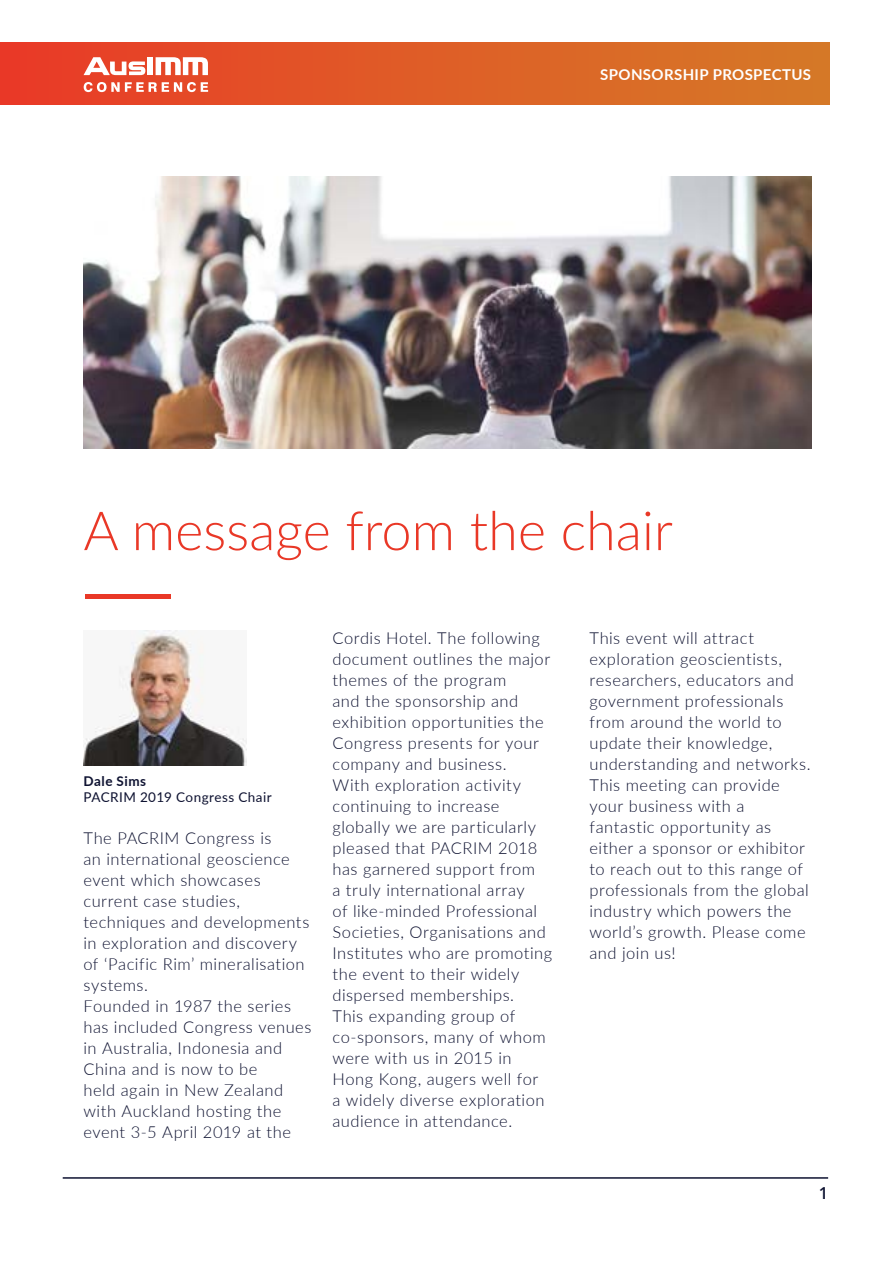
<style>
.page{position:relative;width:893px;height:1263px;background:#fff}
.page>*{position:absolute;margin:0;border:0;box-sizing:border-box;transform-origin:0 0}
.t1{font:300 54px "Lato";color:#e93827}
.t2{font:700 54px "Lato";color:#e93827}
.t3{font:300 16.5px/21px "Lato";letter-spacing:.03em;color:#0e1231}
.t4{font:600 16.5px "Open Sans";color:#0e1231}
.t5{font:700 15px "Lato";letter-spacing:.025em;color:#fff}
.t6{font:13.5px "Lato";letter-spacing:.035em;color:#0e1231}
.t7{font:700 13.5px "Lato";letter-spacing:.035em;color:#0e1231}
</style>
<div class="page">
<img style="left:83px;top:176px;width:728px;height:272px">
<img style="left:83px;top:631px;width:164px;height:134px">
<div style="left:0;top:43px;width:829px;height:61px;background:linear-gradient(to right,#e93b27,#d57b27)"></div>
<svg style="left:156px;top:57px;width:52px;height:18px"></svg>
<div style="left:148px;top:57px;width:5px;height:18px;background:#fff"></div>
<svg style="left:84px;top:57px;width:61px;height:18px"></svg>
<svg style="left:84px;top:82px;width:124px;height:10px"></svg>
<hr style="left:63px;top:1177px;width:765px;height:2px;background:#0e1231">
<p class="t5" style="left:600px;top:64px;width:212px">SPONSORSHIP PROSPECTUS</p>
<h1 class="t1" style="left:83px;top:493px;width:591px">A message from the chair</h1>
<h1 class="t2" style="left:83px;top:531px;width:90px">____</h1>
<p class="t7" style="left:84px;top:771px;width:64px">Dale Sims</p>
<p class="t6" style="left:84px;top:787px;width:190px">PACRIM 2019 Congress Chair</p>
<p class="t3" style="left:83px;top:827px;width:230px">The PACRIM Congress is<br>an international geoscience event which showcases current case studies, techniques and developments in exploration and discovery of ‘Pacific Rim’ mineralisation systems.<br>Founded in 1987 the series has included Congress venues in Australia, Indonesia and<br>China and is now to be<br>held again in New Zealand with Auckland hosting the event 3-5 April 2019 at the</p>
<p class="t3" style="left:332px;top:627px;width:221px">Cordis Hotel. The following document outlines the major themes of the program<br>and the sponsorship and exhibition opportunities the<br>Congress presents for your company and business.<br>With exploration activity continuing to increase globally we are particularly pleased that PACRIM 2018 has garnered support from<br>a truly international array<br>of like-minded Professional<br>Societies, Organisations and<br>Institutes who are promoting the event to their widely dispersed memberships.<br>This expanding group of co-sponsors, many of whom were with us in 2015 in<br>Hong Kong, augers well for<br>a widely diverse exploration audience in attendance.</p>
<p class="t3" style="left:589px;top:627px;width:223px">This event will attract exploration geoscientists, researchers, educators and government professionals from around the world to update their knowledge, understanding and networks.<br>This meeting can provide your business with a fantastic opportunity as either a sponsor or exhibitor to reach out to this range of professionals from the global industry which powers the world’s growth. Please come and join us!</p>
<p class="t4" style="left:819px;top:1182px;width:11px">1</p>
</div>
